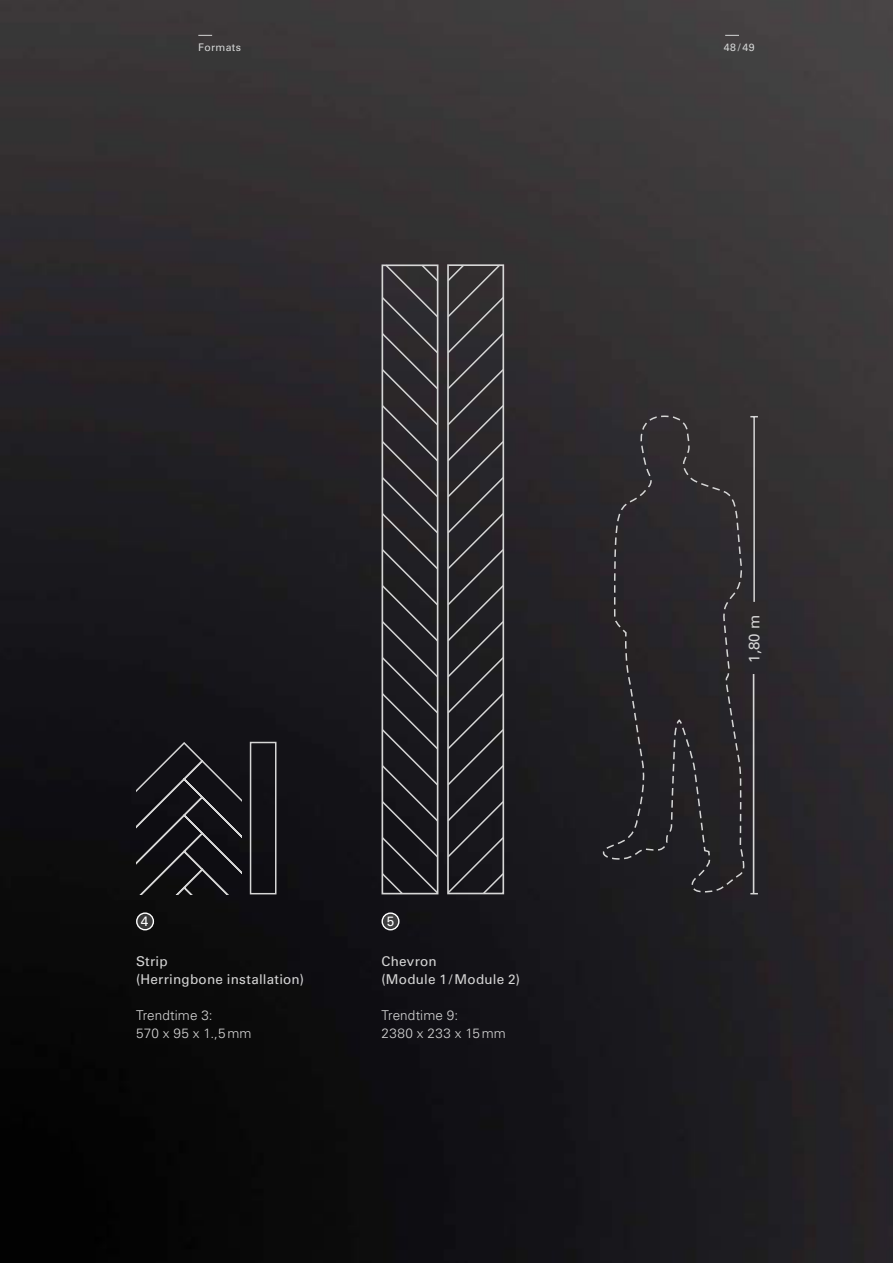
<style>
.page{position:relative;width:893px;height:1263px;background:#fff}
.page>*{position:absolute;margin:0;border:0;box-sizing:border-box;transform-origin:0 0}
.t1{font:15.15px "Univers LT Pro 55 Roman";color:#d6d6d6}
.t2{font:13.5px/18px "Univers LT Pro 55 Roman";letter-spacing:.015em;color:#d6d6d6}
.t3{font:300 13.5px/18px "Univers LT Pro 45";letter-spacing:.005em;color:#d6d6d6}
.t4{font:13.5px "Univers LT Pro 55 Roman";color:#fff}
.t5{font:10.5px "Univers LT Pro 55 Roman";letter-spacing:.03em;color:#d6d6d6}
</style>
<div class="page">
<img style="left:0;top:0;width:893px;height:1263px">
<div style="left:250px;top:742px;width:26px;height:152px;border:2px solid #d6d6d6"></div>
<svg style="left:136px;top:742px;width:106px;height:152px;background:#1f1e22"></svg>
<svg style="left:603px;top:415px;width:155px;height:479px;background:#2c292d"></svg>
<svg style="left:450px;top:267px;width:51px;height:624px;background:#2d2b2f"></svg>
<div style="left:447px;top:264px;width:57px;height:630px;border:2px solid #d6d6d6"></div>
<svg style="left:385px;top:267px;width:50px;height:624px;background:#2b292d"></svg>
<div style="left:382px;top:264px;width:56px;height:630px;border:2px solid #d6d6d6"></div>
<img style="left:382px;top:913px;width:17px;height:17px;border-radius:8px">
<div style="left:382px;top:912px;width:18px;height:18px;border:1px solid #fff;border-radius:50%"></div>
<img style="left:137px;top:913px;width:16px;height:17px;border-radius:8px">
<div style="left:136px;top:912px;width:18px;height:18px;border:1px solid #fff;border-radius:50%"></div>
<svg style="left:725px;top:35px;width:14px;height:1px"></svg>
<svg style="left:198px;top:35px;width:14px;height:1px"></svg>
<p class="t5" style="left:198px;top:41px;width:44px">Formats</p>
<p class="t5" style="left:724px;top:41px;width:32px">48 / 49</p>
<p class="t4" style="left:141px;top:913px;width:9px">4</p>
<p class="t4" style="left:387px;top:913px;width:9px">5</p>
<p class="t2" style="left:136px;top:953px;width:170px">Strip<br>(Herringbone installation)</p>
<p class="t3" style="left:136px;top:1007px;width:117px">Trendtime 3:<br>570 x 95 x 1.,5mm</p>
<p class="t2" style="left:381px;top:953px;width:140px">Chevron<br>(Module 1 / Module 2)</p>
<p class="t3" style="left:381px;top:1007px;width:126px">Trendtime 9:<br>2380 x 233 x 15mm</p>
<p class="t1" style="left:745px;top:663px;width:49px;rotate:-90deg">1,80 m</p>
</div>
